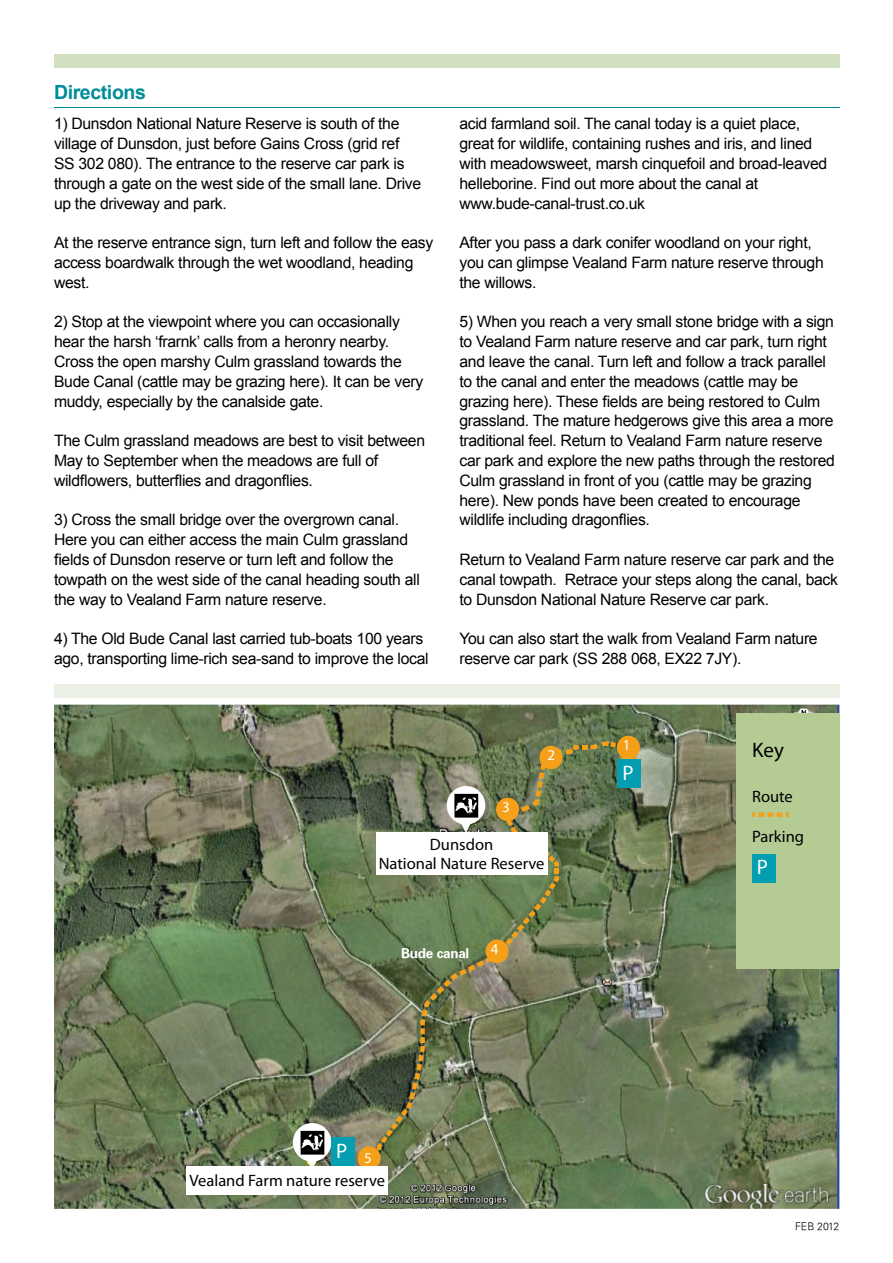
<style>
.page{position:relative;width:893px;height:1263px;background:#fff}
.page>*{position:absolute;margin:0;border:0;box-sizing:border-box;transform-origin:0 0}
.t1{font:21px "Myriad Pro";color:#fff}
.t2{font:21px "Myriad Pro";color:#000}
.t3{font:700 19.5px "Arial";letter-spacing:-.02em;color:#008c99}
.t4{font:16.5px/19.8px "Myriad Pro";color:#000;text-align:center}
.t5{font:15.75px/19.8px "Arial";letter-spacing:-.02em;color:#000}
.t6{font:15px "Myriad Pro";color:#fff}
.t7{font:700 13.5px "Univers";letter-spacing:-.02em;color:#fff}
.t8{font:300 10.5px "Univers";color:#000}
</style>
<div class="page">
<img style="left:54px;top:705px;width:785px;height:504px">
<div style="left:54px;top:684px;width:785px;height:14px;background:#ebf1e4"></div>
<div style="left:54px;top:54px;width:785px;height:13px;background:#d1e0c0"></div>
<hr style="left:54px;top:107px;width:785px;height:1px;background:#008c99">
<img style="left:300px;top:1126px;width:31px;height:36px">
<div style="left:293px;top:1123px;width:38px;height:39px;background:linear-gradient(to right,#fefefe,#fefefe);border-radius:50%"></div>
<svg style="left:300px;top:1131px;width:24px;height:35px"></svg>
<svg style="left:331px;top:741px;width:303px;height:442px"></svg>
<svg style="left:610px;top:736px;width:30px;height:41px"></svg>
<svg style="left:535px;top:746px;width:27px;height:51px"></svg>
<svg style="left:496px;top:798px;width:23px;height:28px"></svg>
<svg style="left:352px;top:1109px;width:56px;height:74px"></svg>
<div style="left:186px;top:1166px;width:202px;height:28px;background:#fff"></div>
<div style="left:376px;top:833px;width:171px;height:42px;background:#fff"></div>
<svg style="left:459px;top:903px;width:82px;height:73px"></svg>
<div style="left:617px;top:759px;width:24px;height:29px;background:#039eb0"></div>
<div style="left:331px;top:1137px;width:24px;height:29px;background:#039eb0"></div>
<div style="left:736px;top:714px;width:103px;height:255px;background:#b4cc94"></div>
<div style="left:752px;top:854px;width:23px;height:29px;background:#039eb0"></div>
<svg style="left:752px;top:812px;width:36px;height:5px"></svg>
<p class="t3" style="left:54px;top:84px;width:93px">Directions</p>
<p class="t5" style="left:54px;top:115px;width:369px">1) Dunsdon National Nature Reserve is south of the village of Dunsdon, just before Gains Cross (grid ref SS 302 080). The entrance to the reserve car park is through a gate on the west side of the small lane. Drive up the driveway and park.</p>
<p class="t5" style="left:54px;top:234px;width:381px">At the reserve entrance sign, turn left and follow the easy access boardwalk through the wet woodland, heading west.</p>
<p class="t5" style="left:54px;top:313px;width:371px">2) Stop at the viewpoint where you can occasionally hear the harsh ‘frarnk’ calls from a heronry nearby.<br>Cross the open marshy Culm grassland towards the Bude Canal (cattle may be grazing here). It can be very muddy, especially by the canalside gate.</p>
<p class="t5" style="left:54px;top:432px;width:372px">The Culm grassland meadows are best to visit between<br>May to September when the meadows are full of wildflowers, butterflies and dragonflies.</p>
<p class="t5" style="left:54px;top:511px;width:367px">3) Cross the small bridge over the overgrown canal.<br>Here you can either access the main Culm grassland fields of Dunsdon reserve or turn left and follow the towpath on the west side of the canal heading south all the way to Vealand Farm nature reserve.</p>
<p class="t5" style="left:54px;top:630px;width:376px">4) The Old Bude Canal last carried tub-boats 100 years ago, transporting lime-rich sea-sand to improve the local</p>
<p class="t5" style="left:459px;top:115px;width:369px">acid farmland soil. The canal today is a quiet place, great for wildlife, containing rushes and iris, and lined with meadowsweet, marsh cinquefoil and broad-leaved helleborine. Find out more about the canal at www.bude-canal-trust.co.uk</p>
<p class="t5" style="left:459px;top:234px;width:366px">After you pass a dark conifer woodland on your right, you can glimpse Vealand Farm nature reserve through the willows.</p>
<p class="t5" style="left:459px;top:313px;width:377px">5) When you reach a very small stone bridge with a sign to Vealand Farm nature reserve and car park, turn right and leave the canal. Turn left and follow a track parallel to the canal and enter the meadows (cattle may be grazing here). These fields are being restored to Culm grassland. The mature hedgerows give this area a more traditional feel. Return to Vealand Farm nature reserve car park and explore the new paths through the restored Culm grassland in front of you (cattle may be grazing here). New ponds have been created to encourage wildlife including dragonflies.</p>
<p class="t5" style="left:459px;top:551px;width:380px">Return to Vealand Farm nature reserve car park and the canal towpath. Retrace your steps along the canal, back to Dunsdon National Nature Reserve car park.</p>
<p class="t5" style="left:459px;top:630px;width:360px">You can also start the walk from Vealand Farm nature reserve car park (SS 288 068, EX22 7JY).</p>
<p class="t6" style="left:502px;top:801px;width:9px">3</p>
<p class="t6" style="left:547px;top:750px;width:9px">2</p>
<p class="t4" style="left:378px;top:836px;width:167px">Dunsdon<br>National Nature Reserve</p>
<p class="t7" style="left:401px;top:945px;width:70px">Bude canal</p>
<p class="t6" style="left:490px;top:943px;width:9px">4</p>
<p class="t6" style="left:622px;top:740px;width:9px">1</p>
<h1 class="t1" style="left:622px;top:765px;width:13px">P</h1>
<h1 class="t1" style="left:336px;top:1142px;width:13px">P</h1>
<p class="t6" style="left:364px;top:1152px;width:9px">5</p>
<p class="t4" style="left:189px;top:1172px;width:197px">Vealand Farm nature reserve</p>
<h1 class="t2" style="left:752px;top:742px;width:33px">Key</h1>
<p class="t4" style="left:752px;top:788px;width:42px">Route</p>
<p class="t4" style="left:752px;top:827px;width:54px">Parking</p>
<h1 class="t1" style="left:756px;top:859px;width:13px">P</h1>
<p class="t8" style="left:795px;top:1220px;width:46px">FEB 2012</p>
</div>
